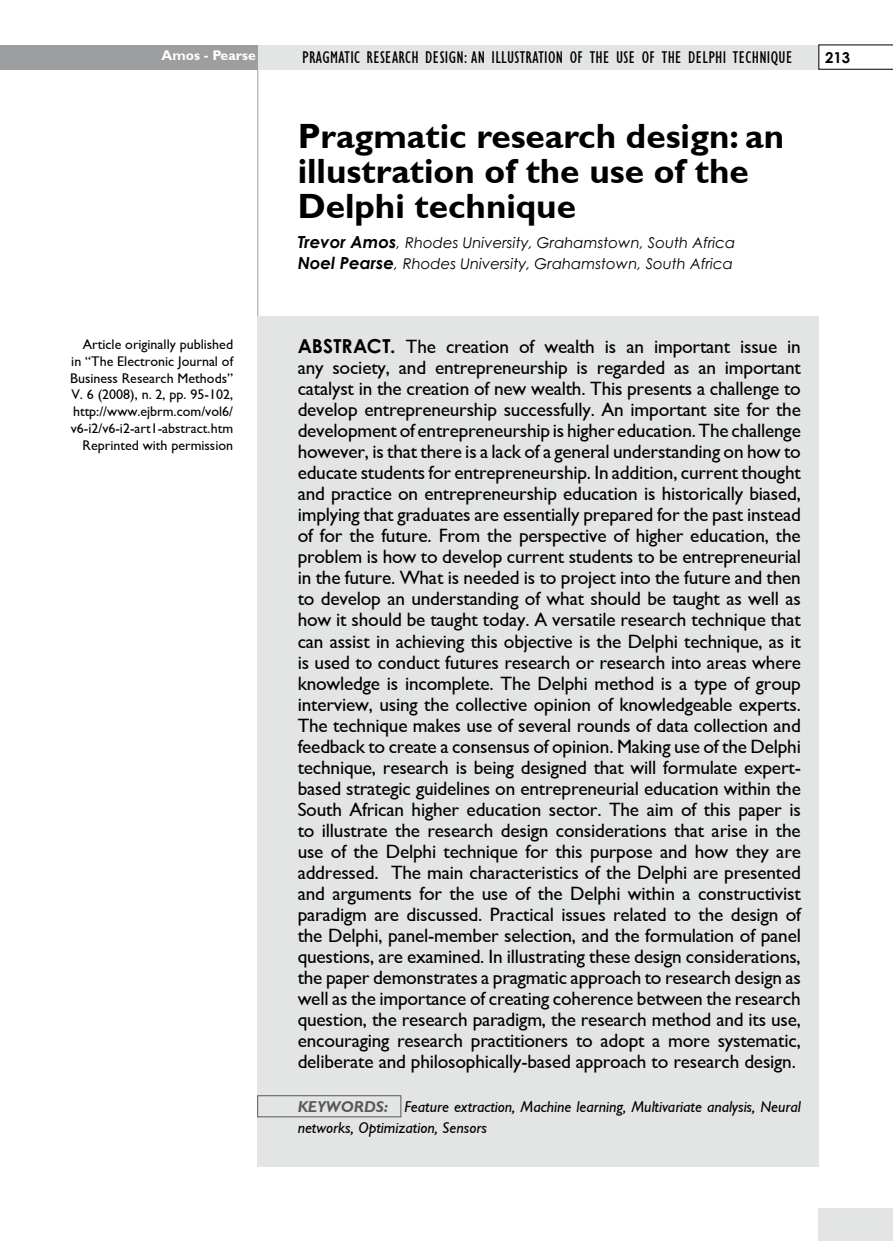
<style>
.page{position:relative;width:893px;height:1241px;background:#fff}
.page>*{position:absolute;margin:0;border:0;box-sizing:border-box;transform-origin:0 0}
.t1{font:700 35px/35px "Formamente";color:#000}
.t2{font:19.25px/21px "Formamente";letter-spacing:-.01em;color:#000;text-align:justify}
.t3{font:17.5px "Formamente Condensed";letter-spacing:.02em;color:#000}
.t4{font:italic 15.75px/21px "Formamente";color:#000}
.t5{font:700 15.05px "Century Gothic";color:#000}
.t6{font:italic 14.88px/21px "Forma Gotik i";color:#000}
.t7{font:14px/16.8px "Formamente";color:#000;text-align:right}
.t8{font:700 14px "Formamente";color:#fff}
.s1{font-family:"Forma Gotik bi";font-weight:700;font-size:16.62px}
.s2{font-family:"Forma Gotik b";font-weight:700}
.s3{font-weight:700;color:#58585a}
</style>
<div class="page">
<div style="left:818px;top:1208px;width:75px;height:32px;background:#e3e4e4"></div>
<hr style="left:257px;top:50px;width:1px;height:1116px;background:#9c9e9f">
<div style="left:228px;top:45px;width:591px;height:24px;background:#e3e4e4"></div>
<div style="left:0;top:45px;width:258px;height:24px;background:#9c9e9f"></div>
<svg style="left:819px;top:45px;width:74px;height:24px"></svg>
<div style="left:257px;top:316px;width:562px;height:850px;background:#e3e4e4"></div>
<div style="left:257px;top:1095px;width:144px;height:21px;border:1px solid #58585a"></div>
<p class="t8" style="left:161px;top:47px;width:96px">Amos - Pearse</p>
<p class="t3" style="left:302px;top:47px;width:492px">PRAGMATIC RESEARCH DESIGN: AN ILLUSTRATION OF THE USE OF THE DELPHI TECHNIQUE</p>
<p class="t5" style="left:825px;top:48px;width:27px">213</p>
<p class="t7" style="left:70px;top:336px;width:165px">Article originally published in “The Electronic Journal of<br>Business Research Methods”<br>V. 6 (2008), n. 2, pp. 95-102, http://www.ejbrm.com/vol6/ v6-i2/v6-i2-art1-abstract.htm<br>Reprinted with permission</p>
<h1 class="t1" style="left:298px;top:120px;width:488px">Pragmatic research design: an illustration of the use of the<br>Delphi technique</h1>
<p class="t6" style="left:298px;top:232px;width:439px"><span class="s1">Trevor Amos</span>, Rhodes University, Grahamstown, South Africa<br><span class="s1">Noel Pearse</span>, Rhodes University, Grahamstown, South Africa</p>
<p class="t2" style="left:298px;top:336px;width:505px"><span class="s2">ABSTRACT.</span> The creation of wealth is an important issue in any society, and entrepreneurship is regarded as an important catalyst in the creation of new wealth. This presents a challenge to develop entrepreneurship successfully. An important site for the development of entrepreneurship is higher education. The challenge however, is that there is a lack of a general understanding on how to educate students for entrepreneurship. In addition, current thought and practice on entrepreneurship education is historically biased, implying that graduates are essentially prepared for the past instead of for the future. From the perspective of higher education, the problem is how to develop current students to be entrepreneurial in the future. What is needed is to project into the future and then to develop an understanding of what should be taught as well as how it should be taught today. A versatile research technique that can assist in achieving this objective is the Delphi technique, as it is used to conduct futures research or research into areas where knowledge is incomplete. The Delphi method is a type of group interview, using the collective opinion of knowledgeable experts.<br>The technique makes use of several rounds of data collection and feedback to create a consensus of opinion. Making use of the Delphi technique, research is being designed that will formulate expert&shy;based strategic guidelines on entrepreneurial education within the South African higher education sector. The aim of this paper is to illustrate the research design considerations that arise in the use of the Delphi technique for this purpose and how they are addressed. The main characteristics of the Delphi are presented and arguments for the use of the Delphi within a constructivist paradigm are discussed. Practical issues related to the design of the Delphi, panel-member selection, and the formulation of panel questions, are examined. In illustrating these design considerations, the paper demonstrates a pragmatic approach to research design as well as the importance of creating coherence between the research question, the research paradigm, the research method and its use, encouraging research practitioners to adopt a more systematic, deliberate and philosophically-based approach to research design.</p>
<p class="t4" style="left:298px;top:1095px;width:505px"><span class="s3">KEYWORDS:</span> Feature extraction, Machine learning, Multivariate analysis, Neural networks, Optimization, Sensors</p>
</div>
